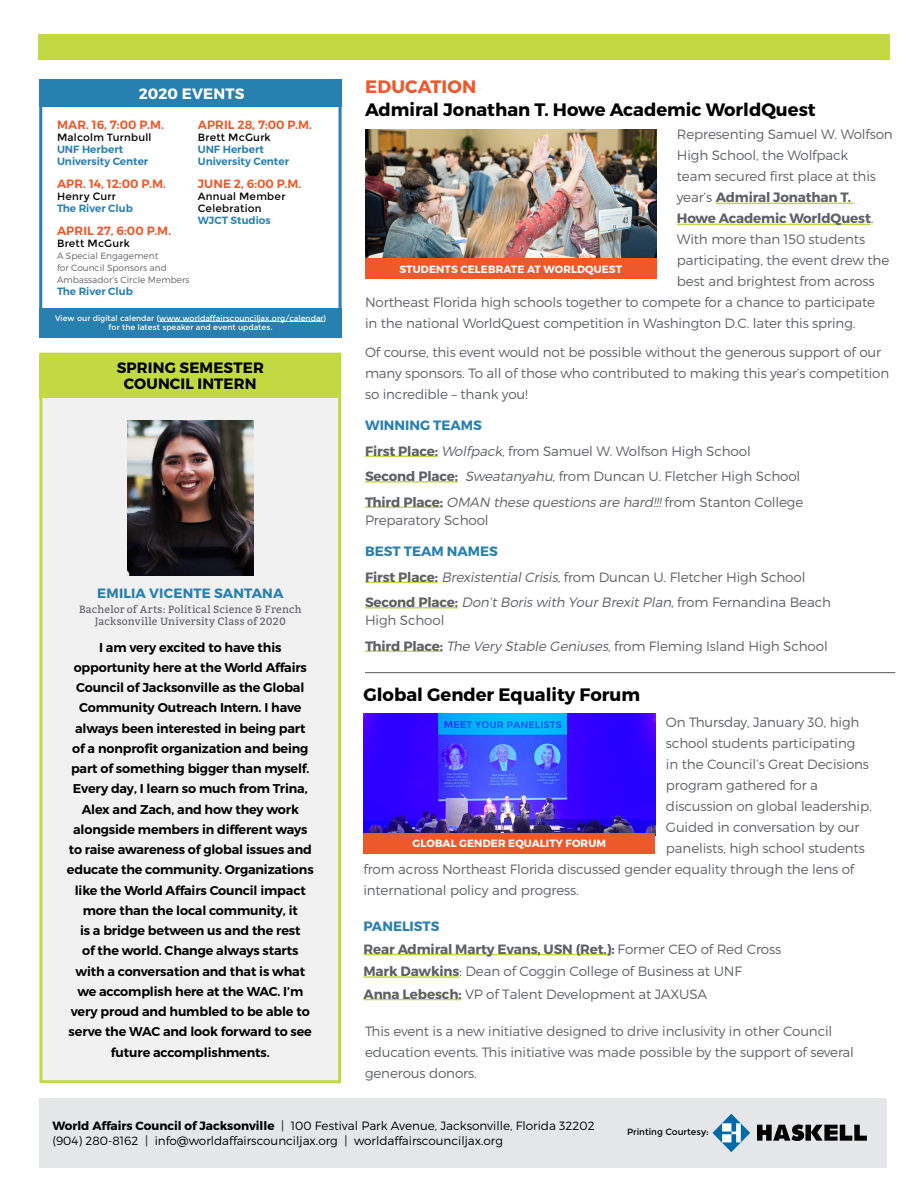
<style>
.page{position:relative;width:918px;height:1188px;background:#fff}
.page>*{position:absolute;margin:0;border:0;box-sizing:border-box;transform-origin:0 0}
.t1{font:700 18px "Montserrat";color:#000}
.t2{font:700 18px "Montserrat";letter-spacing:.01em;color:#ed592a}
.t3{font:700 15px/16.5px "Montserrat";letter-spacing:.01em;color:#000;text-align:center}
.t4{font:700 15px "Montserrat";letter-spacing:.01em;color:#fff}
.t5{font:300 13.5px/21px "Montserrat";letter-spacing:-.01em;color:#5f6167}
.t6{font:700 13.5px "Montserrat";letter-spacing:-.01em;color:#5f6167}
.t7{font:700 13.5px "Montserrat";letter-spacing:.015em;color:#2880b0}
.t8{font:600 12.75px/20.2px "Montserrat";letter-spacing:-.01em;color:#000;text-align:center}
.t9{font:300 12px/15px "Montserrat";color:#000}
.t10{font:600 12px "Montserrat";letter-spacing:.01em;color:#ed592a}
.t11{font:700 12px "Montserrat";color:#000}
.t12{font:600 10.5px/12px "Montserrat";color:#2880b0}
.t13{font:10.5px/12.6px "Bitter";letter-spacing:.02em;color:#5f6167;text-align:center}
.t14{font:10.5px/12px "Montserrat";letter-spacing:.02em;color:#000}
.t15{font:700 10.5px "Montserrat";letter-spacing:.01em;color:#fff}
.t16{font:300 9px/12px "Montserrat";color:#5f6167}
.t17{font:9px "Montserrat";color:#000}
.t18{font:7.8px/9.8px "Montserrat";color:#fff;text-align:center}
.s1{font-weight:300}
.s2{font-weight:700;color:#2880b0}
.s3{font-weight:700}
.s4{font-style:italic}
</style>
<div class="page">
<div style="left:39px;top:83px;width:303px;height:255px;border:3px solid #2880b0"></div>
<div style="left:38px;top:34px;width:851px;height:25px;background:#c3d941"></div>
<div style="left:39px;top:1098px;width:847px;height:69px;background:#e4e6e7"></div>
<svg style="left:712px;top:1114px;width:38px;height:38px"></svg>
<svg style="left:757px;top:1124px;width:110px;height:17px"></svg>
<div style="left:39px;top:79px;width:303px;height:28px;background:#2880b0"></div>
<div style="left:39px;top:308px;width:303px;height:30px;background:#2880b0"></div>
<hr style="left:159px;top:321px;width:165px;height:1px;background:#fff">
<div style="left:42px;top:354px;width:297px;height:728px;background:#f1f1f2"></div>
<div style="left:39px;top:353px;width:302px;height:730px;border:3px solid #c3d941"></div>
<hr style="left:716px;top:203px;width:138px;height:1px;background:#c3d941">
<hr style="left:677px;top:224px;width:194px;height:1px;background:#c3d941">
<hr style="left:365px;top:456px;width:73px;height:1px;background:#c3d941">
<hr style="left:365px;top:481px;width:93px;height:2px;background:#c3d941">
<hr style="left:365px;top:507px;width:78px;height:1px;background:#c3d941">
<hr style="left:365px;top:582px;width:73px;height:1px;background:#c3d941">
<hr style="left:365px;top:607px;width:93px;height:2px;background:#c3d941">
<hr style="left:365px;top:651px;width:78px;height:1px;background:#c3d941">
<hr style="left:363px;top:954px;width:248px;height:1px;background:#c3d941">
<hr style="left:363px;top:976px;width:96px;height:2px;background:#c3d941">
<hr style="left:363px;top:999px;width:98px;height:1px;background:#c3d941">
<img style="left:127px;top:421px;width:126px;height:155px">
<hr style="left:365px;top:672px;width:530px;height:1px;background:#696a6d">
<img style="left:365px;top:129px;width:292px;height:129px">
<div style="left:365px;top:258px;width:292px;height:21px;background:#ed592a"></div>
<img style="left:363px;top:714px;width:292px;height:119px">
<div style="left:363px;top:833px;width:292px;height:21px;background:#ed592a"></div>
<div style="left:40px;top:354px;width:301px;height:43px;background:#c3d941"></div>
<p class="t4" style="left:139px;top:84px;width:107px">2020 EVENTS</p>
<p class="t10" style="left:57px;top:117px;width:108px">MAR. 16, 7:00 P.M.</p>
<p class="t14" style="left:57px;top:131px;width:96px">Malcolm Turnbull</p>
<p class="t12" style="left:57px;top:143px;width:93px">UNF Herbert<br>University Center</p>
<p class="t10" style="left:57px;top:177px;width:110px">APR. 14, 12:00 P.M.</p>
<p class="t14" style="left:57px;top:191px;width:61px">Henry Curr</p>
<p class="t12" style="left:57px;top:203px;width:77px">The River Club</p>
<p class="t10" style="left:57px;top:224px;width:116px">APRIL 27, 6:00 P.M.</p>
<p class="t14" style="left:57px;top:238px;width:74px">Brett McGurk</p>
<p class="t16" style="left:57px;top:250px;width:134px">A Special Engagement<br>for Council Sponsors and<br>Ambassador’s Circle Members</p>
<p class="t12" style="left:57px;top:286px;width:77px">The River Club</p>
<p class="t10" style="left:198px;top:117px;width:116px">APRIL 28, 7:00 P.M.</p>
<p class="t14" style="left:198px;top:131px;width:74px">Brett McGurk</p>
<p class="t12" style="left:198px;top:143px;width:93px">UNF Herbert<br>University Center</p>
<p class="t10" style="left:198px;top:177px;width:105px">JUNE 2, 6:00 P.M.</p>
<p class="t14" style="left:198px;top:191px;width:89px">Annual Member<br>Celebration</p>
<p class="t12" style="left:198px;top:215px;width:75px">WJCT Studios</p>
<p class="t18" style="left:55px;top:313px;width:273px">View our digital calendar (www.worldaffairscounciljax.org/calendar) for the latest speaker and event updates.</p>
<p class="t3" style="left:117px;top:359px;width:149px">SPRING SEMESTER<br>COUNCIL INTERN</p>
<p class="t7" style="left:97px;top:585px;width:188px">EMILIA VICENTE SANTANA</p>
<p class="t13" style="left:79px;top:602px;width:224px">Bachelor of Arts: Political Science &amp; French<br>Jacksonville University Class of 2020</p>
<p class="t8" style="left:67px;top:637px;width:248px">I am very excited to have this opportunity here at the World Affairs Council of Jacksonville as the Global Community Outreach Intern. I have always been interested in being part<br>of a nonprofit organization and being part of something bigger than myself.<br>Every day, I learn so much from Trina, Alex and Zach, and how they work alongside members in different ways to raise awareness of global issues and educate the community. Organizations like the World Affairs Council impact more than the local community, it<br>is a bridge between us and the rest<br>of the world. Change always starts with a conversation and that is what we accomplish here at the WAC. I’m very proud and humbled to be able to serve the WAC and look forward to see future accomplishments.</p>
<h1 class="t2" style="left:365px;top:76px;width:113px">EDUCATION</h1>
<h1 class="t1" style="left:365px;top:99px;width:452px">Admiral Jonathan T. Howe Academic WorldQuest</h1>
<p class="t5" style="left:677px;top:124px;width:217px">Representing Samuel W. Wolfson</p>
<p class="t5" style="left:677px;top:145px;width:173px">High School, the Wolfpack</p>
<p class="t5" style="left:677px;top:166px;width:201px">team secured first place at this</p>
<p class="t6" style="left:677px;top:189px;width:176px"><span class="s1">year’s</span> Admiral Jonathan T.</p>
<p class="t6" style="left:677px;top:210px;width:198px">Howe Academic WorldQuest<span class="s1">.</span></p>
<p class="t5" style="left:677px;top:229px;width:190px">With more than 150 students</p>
<p class="t5" style="left:677px;top:250px;width:214px">participating, the event drew the</p>
<p class="t5" style="left:677px;top:271px;width:199px">best and brightest from across</p>
<p class="t5" style="left:365px;top:292px;width:511px">Northeast Florida high schools together to compete for a chance to participate</p>
<p class="t5" style="left:365px;top:313px;width:492px">in the national WorldQuest competition in Washington D.C. later this spring.</p>
<p class="t5" style="left:365px;top:341px;width:526px">Of course, this event would not be possible without the generous support of our many sponsors. To all of those who contributed to making this year’s competition so incredible – thank you!</p>
<p class="t5" style="left:365px;top:412px;width:440px;line-height:25.5px"><span class="s2">WINNING TEAMS<br></span><span class="s3">First Place:</span> <span class="s4">Wolfpack</span>, from Samuel W. Wolfson High School <span class="s3">Second Place:</span> <span class="s4">Sweatanyahu</span>, from Duncan U. Fletcher High School <span class="s3">Third Place:</span> <span class="s4">OMAN these questions are hard!!!</span>from Stanton College</p>
<p class="t5" style="left:365px;top:509px;width:125px">Preparatory School</p>
<p class="t5" style="left:365px;top:538px;width:468px;line-height:25.5px"><span class="s2">BEST TEAM NAMES<br></span><span class="s3">First Place:</span> <span class="s4">BrexistentialCrisis</span>, from Duncan U. Fletcher High School<br><span class="s3">Second Place:</span> <span class="s4">Don’tBoris with YourBrexitPlan</span>, from Fernandina Beach</p>
<p class="t5" style="left:365px;top:607px;width:464px;line-height:25.5px">High School<br><span class="s3">Third Place:</span> <span class="s4">The Very Stable Geniuses</span>, from Fleming Island High School</p>
<p class="t15" style="left:399px;top:262px;width:224px">STUDENTS CELEBRATE AT WORLDQUEST</p>
<h1 class="t1" style="left:363px;top:684px;width:278px">Global Gender Equality Forum</h1>
<p class="t15" style="left:413px;top:837px;width:195px">GLOBAL GENDER EQUALITY FORUM</p>
<p class="t5" style="left:666px;top:711px;width:207px">On Thursday, January 30, high school students participating<br>in the Council’s Great Decisions program gathered for a discussion on global leadership.<br>Guided in conversation by our panelists, high school students</p>
<p class="t5" style="left:363px;top:859px;width:492px">from across Northeast Florida discussed gender equality through the lens of international policy and progress.</p>
<p class="t5" style="left:363px;top:915px;width:419px;line-height:22.5px"><span class="s2">PANELISTS<br></span><span class="s3">Rear Admiral Marty Evans, USN (Ret.):</span> Former CEO of Red Cross <span class="s3">Mark Dawkins</span>: Dean of Coggin College of Business at UNF <span class="s3">Anna Lebesch:</span> VP of Talent Development at JAXUSA</p>
<p class="t5" style="left:365px;top:1020px;width:491px">This event is a new initiative designed to drive inclusivity in other Council education events. This initiative was made possible by the support of several generous donors.</p>
<p class="t9" style="left:52px;top:1118px;width:544px;text-indent:229px">| 100 Festival Park Avenue, Jacksonville, Florida 32202 (904) 280-8162 | info@worldaffairscounciljax.org | worldaffairscounciljax.org</p>
<p class="t11" style="left:52px;top:1118px;width:224px">World Affairs Council of Jacksonville</p>
<p class="t17" style="left:627px;top:1127px;width:83px">Printing Courtesy:</p>
</div>
